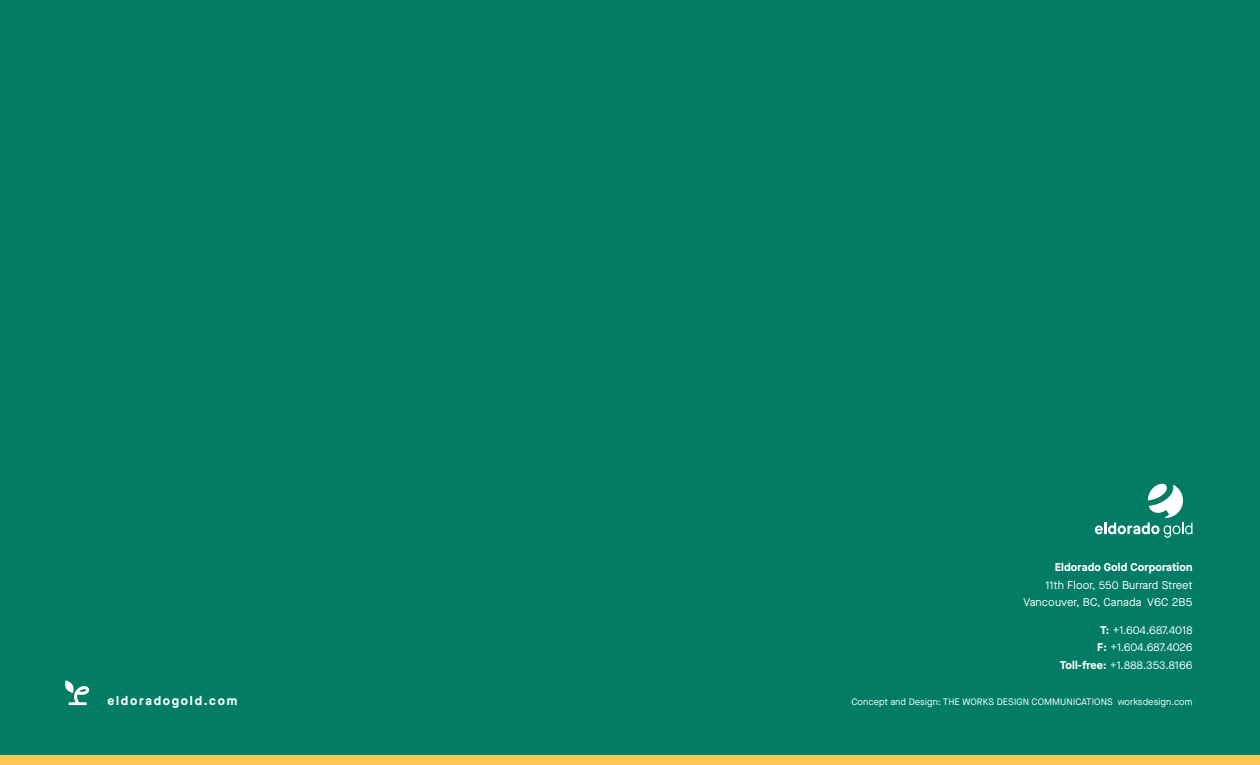
<style>
.page{position:relative;width:1260px;height:765px;background:#027c64}
.page>*{position:absolute;margin:0;border:0;box-sizing:border-box;transform-origin:0 0}
.Break_Page_H1{font:700 12.5px "Maison Neue";letter-spacing:.14em;color:#fff}
.Break_Page_Leadin{font:11.25px "Maison Neue";letter-spacing:.01em;color:#fff}
.Break_Page_Leadin-2{font:700 11.25px "Maison Neue";letter-spacing:.01em;color:#fff}
.Body{font:9.38px "Maison Neue";letter-spacing:.01em;color:#fff}
.s1{font-weight:700}
</style>
<div class="page">
<svg style="left:65px;top:680px;width:24px;height:25px"></svg>
<div style="left:0;top:755px;width:1260px;height:10px;background:#ffc855"></div>
<svg style="left:1095px;top:484px;width:97px;height:54px"></svg>
<p class="Break_Page_H1" style="left:108px;top:692px;width:131px">eldoradogold.com</p>
<p class="Break_Page_Leadin-2" style="left:1055px;top:559px;width:139px">Eldorado Gold Corporation</p>
<p class="Break_Page_Leadin" style="left:1046px;top:577px;width:148px">11th Floor, 550 Burrard Street</p>
<p class="Break_Page_Leadin" style="left:1024px;top:595px;width:170px">Vancouver, BC, Canada V6C 2B5</p>
<p class="Break_Page_Leadin" style="left:1100px;top:622px;width:94px"><span class="s1">T:</span> +1.604.687.4018</p>
<p class="Break_Page_Leadin" style="left:1097px;top:640px;width:97px"><span class="s1">F:</span> +1.604.687.4026</p>
<p class="Break_Page_Leadin" style="left:1060px;top:657px;width:134px"><span class="s1">Toll-free:</span> +1.888.353.8166</p>
<p class="Body" style="left:851px;top:696px;width:343px">Concept and Design: THE WORKS DESIGN COMMUNICATIONS worksdesign.com</p>
</div>
